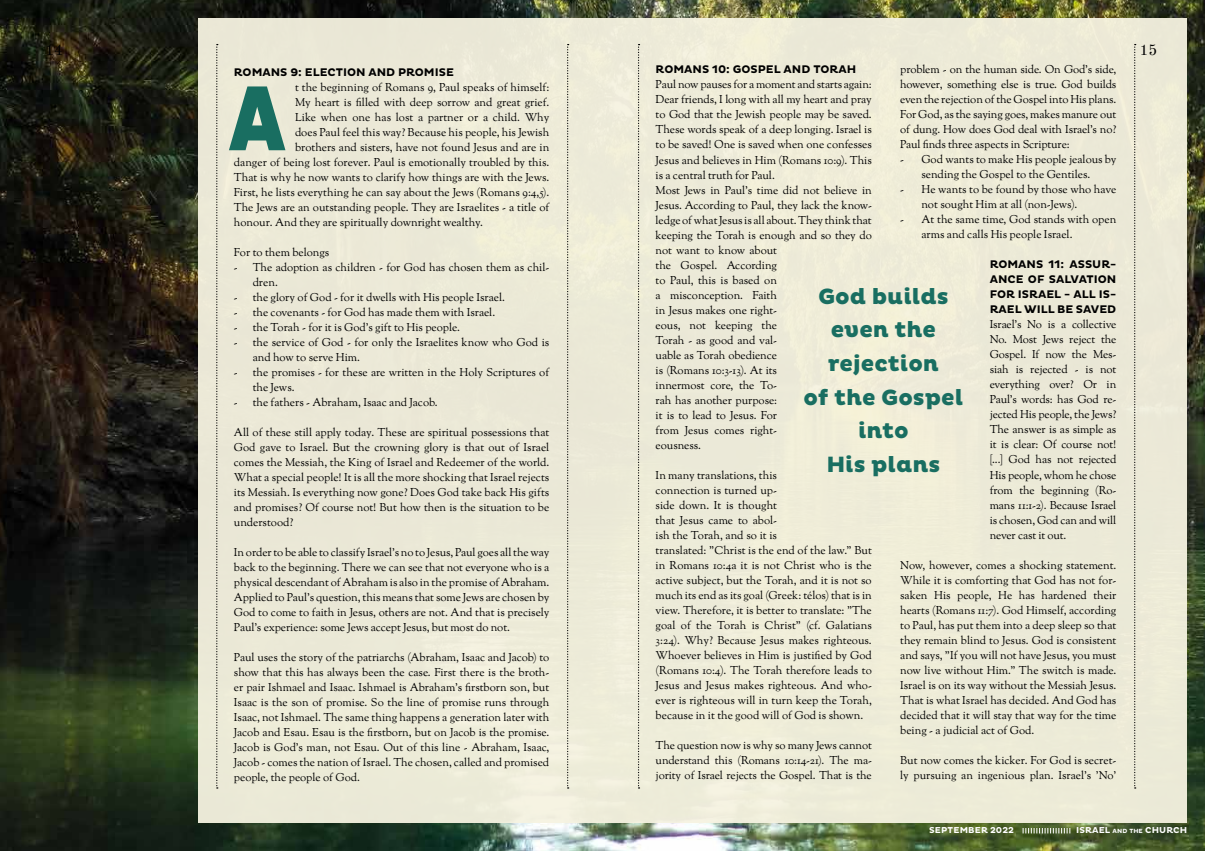
<style>
.page{position:relative;width:1205px;height:851px;background:#fff}
.page>*{position:absolute;margin:0;border:0;box-sizing:border-box;transform-origin:0 0}
.t1{font:900 93.75px "Pluto";color:#196e61;scale:.8 1}
.t2{font:800 22.5px/33.6px "Pluto";color:#196e61;text-align:center}
.t3{font:15px "Old Standard TT";color:#000}
.t4{font:11.25px/15px "Goudy St M";letter-spacing:-.005em;color:#000}
.t5{font:700 11.25px/15px "Pluto";color:#000;text-align:justify}
.t6{font:700 8.75px "Pluto";letter-spacing:.015em;color:#fff}
.s1{font-size:6.12px}
</style>
<div class="page">
<img style="left:0;top:0;width:1205px;height:850px">
<div style="left:198px;top:18px;width:989px;height:804px;background:#ecead7"></div>
<svg style="left:1022px;top:827px;width:48px;height:6px"></svg>
<svg style="left:216px;top:44px;width:2px;height:744px"></svg>
<svg style="left:567px;top:44px;width:2px;height:744px"></svg>
<svg style="left:638px;top:44px;width:1px;height:744px"></svg>
<svg style="left:1134px;top:44px;width:1px;height:744px"></svg>
<h3 class="t3" style="left:45px;top:41px;width:19px">14</h3>
<h3 class="t3" style="left:1140px;top:41px;width:19px">15</h3>
<h1 class="t1" style="left:229px;top:64px;width:73px">A</h1>
<p class="t4" style="left:900px;top:63px;width:218px;text-align:justify">problem - on the human side. On God's side, however, something else is true. God builds even the rejection of the Gospel into His plans.<br>For God, as the saying goes, makes manure out of dung. How does God deal with Israel's no?<br>Paul finds three aspects in Scripture:</p>
<p class="t4" style="left:900px;top:153px;width:218px;text-align:center">- God wants to make His people jealous by sending the Gospel to the Gentiles.</p>
<p class="t4" style="left:921px;top:183px;width:196px;text-indent:-21px">- He wants to be found by those who have not sought Him at all (non-Jews).</p>
<p class="t4" style="left:921px;top:213px;width:196px;text-indent:-21px">- At the same time, God stands with open arms and calls His people Israel.</p>
<p class="t5" style="left:989px;top:257px;width:128px">ROMANS 11: ASSUR-ANCE OF SALVATION FOR ISRAEL - ALL IS-RAEL WILL BE SAVED</p>
<p class="t4" style="left:989px;top:318px;width:128px;text-align:justify">Israel's No is a collective No. Most Jews reject the Gospel. If now the Mes&shy;siah is rejected - is not everything over? Or in Paul's words: has God re&shy;jected His people, the Jews?<br>The answer is as simple as it is clear: Of course not! [...] God has not rejected His people, whom he chose from the beginning (Ro&shy;mans 11:1-2). Because Israel is chosen, God can and will never cast it out.</p>
<p class="t4" style="left:900px;top:558px;width:218px;text-align:justify">Now, however, comes a shocking statement.<br>While it is comforting that God has not for&shy;saken His people, He has hardened their hearts (Romans 11:7). God Himself, according to Paul, has put them into a deep sleep so that they remain blind to Jesus. God is consistent and says, "If you will not have Jesus, you must now live without Him." The switch is made.<br>Israel is on its way without the Messiah Jesus.<br>That is what Israel has decided. And God has decided that it will stay that way for the time being - a judicial act of God.</p>
<p class="t4" style="left:900px;top:753px;width:218px">But now comes the kicker. For God is secret&shy;ly pursuing an ingenious plan. Israel's 'No'</p>
<p class="t5" style="left:656px;top:62px;width:202px">ROMANS 10: GOSPEL AND TORAH</p>
<p class="t4" style="left:656px;top:78px;width:218px">Paul now pauses for a moment and starts again:<br>Dear friends, I long with all my heart and pray to God that the Jewish people may be saved.<br>These words speak of a deep longing. Israel is to be saved! One is saved when one confesses<br>Jesus and believes in Him (Romans 10:9). This is a central truth for Paul.<br>Most Jews in Paul's time did not believe in<br>Jesus. According to Paul, they lack the know&shy;ledge of what Jesus is all about. They think that keeping the Torah is enough and so they do not want to know about<br>the Gospel. According<br>to Paul, this is based on<br>a misconception. Faith<br>in Jesus makes one right-<br>eous, not keeping the<br>Torah - as good and val-<br>uable as Torah obedience<br>is (Romans 10:3-13). At its<br>innermost core, the To-<br>rah has another purpose:<br>it is to lead to Jesus. For<br>from Jesus comes right-<br>eousness.</p>
<p class="t4" style="left:656px;top:468px;width:218px">In many translations, this<br>connection is turned up-<br>side down. It is thought<br>that Jesus came to abol-<br>ish the Torah, and so it is<br>translated: "Christ is the end of the law." But in Romans 10:4a it is not Christ who is the active subject, but the Torah, and it is not so much its end as its goal (Greek: télos) that is in view. Therefore, it is better to translate: "The goal of the Torah is Christ" (cf. Galatians 3:24). Why? Because Jesus makes righteous.<br>Whoever believes in Him is justified by God (Romans 10:4). The Torah therefore leads to Jesus and Jesus makes righteous. And who&shy;ever is righteous will in turn keep the Torah, because in it the good will of God is shown.</p>
<p class="t4" style="left:656px;top:738px;width:218px;text-align:justify">The question now is why so many Jews cannot understand this (Romans 10:14-21). The ma&shy;jority of Israel rejects the Gospel. That is the</p>
<p class="t5" style="left:234px;top:65px;width:221px">ROMANS 9: ELECTION AND PROMISE</p>
<p class="t4" style="left:295px;top:80px;width:256px">t the beginning of Romans 9, Paul speaks of himself:</p>
<p class="t4" style="left:295px;top:95px;width:256px">My heart is filled with deep sorrow and great grief.</p>
<p class="t4" style="left:295px;top:110px;width:256px">Like when one has lost a partner or a child. Why</p>
<p class="t4" style="left:295px;top:125px;width:256px">does Paul feel this way? Because his people, his Jewish</p>
<p class="t4" style="left:295px;top:140px;width:256px">brothers and sisters, have not found Jesus and are in</p>
<p class="t4" style="left:234px;top:155px;width:317px">danger of being lost forever. Paul is emotionally troubled by this.</p>
<p class="t4" style="left:234px;top:170px;width:317px">That is why he now wants to clarify how things are with the Jews.</p>
<p class="t4" style="left:234px;top:185px;width:317px">First, he lists everything he can say about the Jews (Romans 9:4,5).</p>
<p class="t4" style="left:234px;top:200px;width:317px">The Jews are an outstanding people. They are Israelites - a title of</p>
<p class="t4" style="left:234px;top:215px;width:251px">honour. And they are spiritually downright wealthy.</p>
<p class="t4" style="left:234px;top:245px;width:97px">For to them belongs</p>
<p class="t4" style="left:253px;top:260px;width:298px;text-indent:-19px">- The adoption as children - for God has chosen them as chil&shy;dren.</p>
<p class="t4" style="left:234px;top:290px;width:273px">- the glory of God - for it dwells with His people Israel.</p>
<p class="t4" style="left:234px;top:305px;width:263px">- the covenants - for God has made them with Israel.</p>
<p class="t4" style="left:234px;top:320px;width:227px">- the Torah - for it is God's gift to His people.</p>
<p class="t4" style="left:253px;top:335px;width:298px;text-indent:-19px">- the service of God - for only the Israelites know who God is and how to serve Him.</p>
<p class="t4" style="left:253px;top:365px;width:298px;text-indent:-19px">- the promises - for these are written in the Holy Scriptures of the Jews.</p>
<p class="t4" style="left:234px;top:395px;width:205px">- the fathers - Abraham, Isaac and Jacob.</p>
<p class="t4" style="left:234px;top:425px;width:317px;text-align:justify">All of these still apply today. These are spiritual possessions that God gave to Israel. But the crowning glory is that out of Israel comes the Messiah, the King of Israel and Redeemer of the world.<br>What a special people! It is all the more shocking that Israel rejects its Messiah. Is everything now gone? Does God take back His gifts and promises? Of course not! But how then is the situation to be understood?</p>
<p class="t4" style="left:234px;top:545px;width:317px;text-align:justify">In order to be able to classify Israel's no to Jesus, Paul goes all the way back to the beginning. There we can see that not everyone who is a physical descendant of Abraham is also in the promise of Abraham.<br>Applied to Paul's question, this means that some Jews are chosen by God to come to faith in Jesus, others are not. And that is precisely Paul's experience: some Jews accept Jesus, but most do not.</p>
<p class="t4" style="left:234px;top:650px;width:317px;text-align:justify">Paul uses the story of the patriarchs (Abraham, Isaac and Jacob) to show that this has always been the case. First there is the broth&shy;er pair Ishmael and Isaac. Ishmael is Abraham's firstborn son, but Isaac is the son of promise. So the line of promise runs through Isaac, not Ishmael. The same thing happens a generation later with Jacob and Esau. Esau is the firstborn, but on Jacob is the promise.<br>Jacob is God's man, not Esau. Out of this line - Abraham, Isaac, Jacob - comes the nation of Israel. The chosen, called and promised people, the people of God.</p>
<h2 class="t2" style="left:803px;top:280px;width:161px">God builds even the rejection<br>of the Gospel into<br>His plans</h2>
<p class="t6" style="left:929px;top:825px;width:86px">SEPTEMBER 2022</p>
<p class="t6" style="left:1076px;top:825px;width:113px">ISRAEL <span class="s1">AND THE</span> CHURCH</p>
</div>
